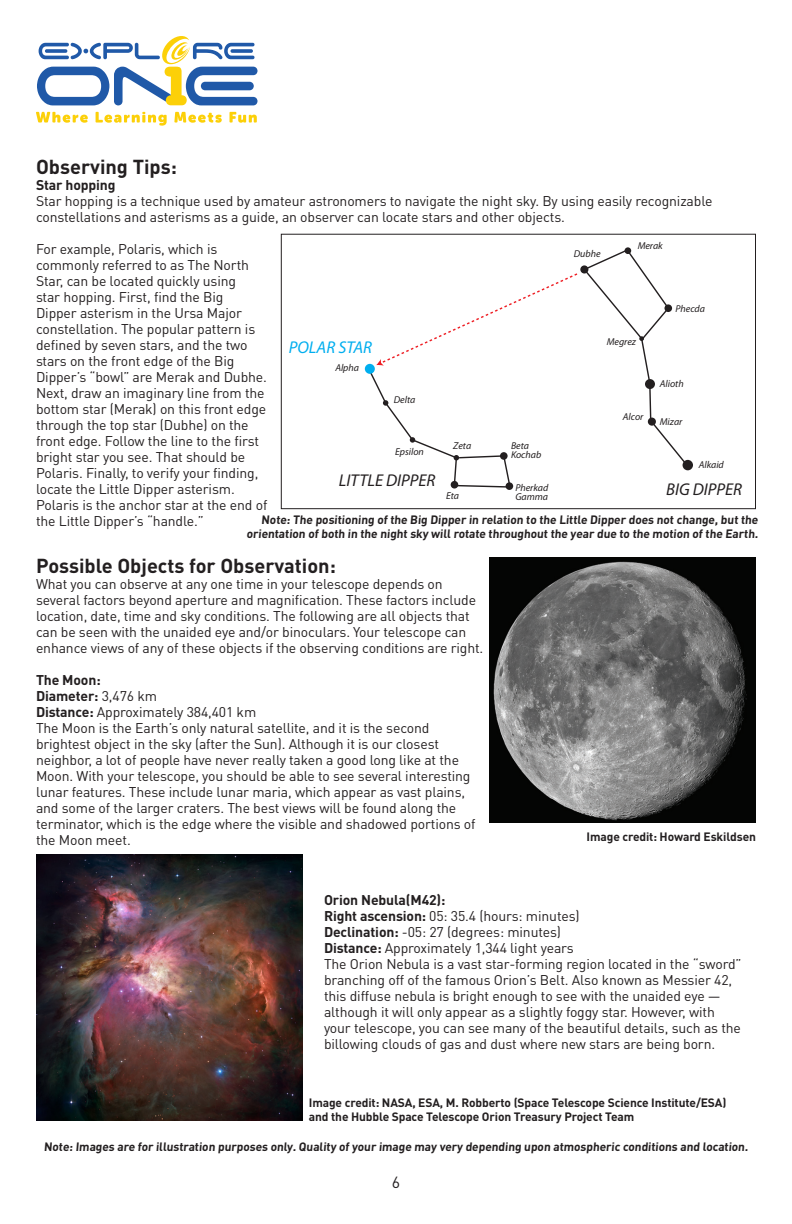
<style>
.page{position:relative;width:792px;height:1224px;background:#fff}
.page>*{position:absolute;margin:0;border:0;box-sizing:border-box;transform-origin:0 0}
.Fließtext_westeurop{font:700 20px "DIN Pro";color:#231f20}
.t1{font:italic 17.2px "Myriad Pro";color:#231f20}
.t2{font:italic 17.2px "Myriad Pro";color:#00aeef}
.t3{font:16px "DIN Pro";color:#231f20}
.Fließtext_westeurop-2{font:14px/16px "DIN Pro";letter-spacing:-.01em;color:#231f20}
.Fließtext_westeurop-3{font:700 14px "DIN Pro";letter-spacing:-.01em;color:#231f20}
.Fließtext_westeurop-4{font:700 12px/14px "DIN Pro";letter-spacing:-.01em;color:#231f20}
.t4{font:italic 10px/9.2px "Myriad Pro";color:#231f20}
.s1{font-weight:400}
.s2{font-weight:700}
</style>
<div class="page">
<svg style="left:37px;top:36px;width:221px;height:69px"></svg>
<svg style="left:36px;top:112px;width:52px;height:11px"></svg>
<svg style="left:96px;top:112px;width:71px;height:14px"></svg>
<svg style="left:174px;top:112px;width:48px;height:11px"></svg>
<svg style="left:230px;top:112px;width:27px;height:11px"></svg>
<svg style="left:280px;top:233px;width:476px;height:277px"></svg>
<img style="left:36px;top:854px;width:266px;height:267px">
<img style="left:489px;top:557px;width:267px;height:265px">
<p class="Fließtext_westeurop" style="left:36px;top:153px;width:143px">Observing Tips:</p>
<p class="Fließtext_westeurop-3" style="left:36px;top:175px;width:81px">Star hopping</p>
<p class="Fließtext_westeurop-2" style="left:36px;top:192px;width:678px">Star hopping is a technique used by amateur astronomers to navigate the night sky. By using easily recognizable constellations and asterisms as a guide, an observer can locate stars and other objects.</p>
<p class="Fließtext_westeurop-2" style="left:36px;top:240px;width:233px">For example, Polaris, which is commonly referred to as The North Star, can be located quickly using<br>star hopping. First, find the Big Dipper asterism in the Ursa Major constellation. The popular pattern is defined by seven stars, and the two stars on the front edge of the Big Dipper’s “bowl” are Merak and Dubhe.<br>Next, draw an imaginary line from the bottom star (Merak) on this front edge through the top star (Dubhe) on the front edge. Follow the line to the first bright star you see. That should be Polaris. Finally, to verify your finding, locate the Little Dipper asterism.<br>Polaris is the anchor star at the end of the Little Dipper’s “handle.”</p>
<p class="t4" style="left:638px;top:241px;width:27px">Merak</p>
<p class="t4" style="left:574px;top:249px;width:28px">Dubhe</p>
<p class="t1" style="left:56px;top:276px;width:83px">CASSIOPEIA</p>
<p class="t4" style="left:146px;top:294px;width:24px">Segin</p>
<p class="t4" style="left:675px;top:304px;width:31px">Phecda</p>
<p class="t4" style="left:103px;top:325px;width:24px">Ksora</p>
<p class="t4" style="left:607px;top:338px;width:31px">Megrez</p>
<p class="t2" style="left:289px;top:338px;width:85px">POLAR STAR</p>
<p class="t4" style="left:117px;top:353px;width:15px">Cih</p>
<p class="t4" style="left:335px;top:364px;width:25px">Alpha</p>
<p class="t4" style="left:63px;top:378px;width:30px">Shedar</p>
<p class="t4" style="left:660px;top:379px;width:25px">Alioth</p>
<p class="t4" style="left:394px;top:395px;width:23px">Delta</p>
<p class="t4" style="left:623px;top:413px;width:22px">Alcor</p>
<p class="t4" style="left:660px;top:418px;width:24px">Mizar</p>
<p class="t4" style="left:128px;top:422px;width:23px">Caph</p>
<p class="t4" style="left:453px;top:441px;width:19px">Zeta</p>
<p class="t4" style="left:511px;top:441px;width:32px">Beta<br>Kochab</p>
<p class="t4" style="left:515px;top:483px;width:34px">Pherkad</p>
<p class="t4" style="left:446px;top:491px;width:14px">Eta</p>
<p class="t4" style="left:515px;top:492px;width:34px">Gamma</p>
<p class="t4" style="left:395px;top:447px;width:30px">Epsilon</p>
<p class="t4" style="left:699px;top:461px;width:27px">Alkaid</p>
<p class="t1" style="left:339px;top:471px;width:98px">LITTLE DIPPER</p>
<p class="t1" style="left:666px;top:480px;width:78px">BIG DIPPER</p>
<p class="Fließtext_westeurop-4" style="left:246px;top:513px;width:515px;text-align:right">Note: The positioning of the Big Dipper in relation to the Little Dipper does not change, but the orientation of both in the night sky will rotate throughout the year due to the motion of the Earth.</p>
<p class="Fließtext_westeurop" style="left:36px;top:552px;width:301px">Possible Objects for Observation:</p>
<p class="Fließtext_westeurop-2" style="left:36px;top:576px;width:449px">What you can observe at any one time in your telescope depends on several factors beyond aperture and magnification. These factors include location, date, time and sky conditions. The following are all objects that can be seen with the unaided eye and/or binoculars. Your telescope can enhance views of any of these objects if the observing conditions are right.</p>
<p class="Fließtext_westeurop-3" style="left:36px;top:671px;width:66px">The Moon:</p>
<p class="Fließtext_westeurop-3" style="left:36px;top:687px;width:123px">Diameter: <span class="s1">3,476 km</span></p>
<p class="Fließtext_westeurop-2" style="left:36px;top:704px;width:222px"><span class="s2">Distance:</span> Approximately 384,401 km</p>
<p class="Fließtext_westeurop-2" style="left:36px;top:720px;width:441px">The Moon is the Earth’s only natural satellite, and it is the second brightest object in the sky (after the Sun). Although it is our closest neighbor, a lot of people have never really taken a good long like at the Moon. With your telescope, you should be able to see several interesting lunar features. These include lunar maria, which appear as vast plains, and some of the larger craters. The best views will be found along the terminator, which is the edge where the visible and shadowed portions of the Moon meet.</p>
<p class="Fließtext_westeurop-4" style="left:587px;top:829px;width:171px">Image credit: Howard Eskildsen</p>
<p class="Fließtext_westeurop-3" style="left:324px;top:890px;width:123px">Orion Nebula(M42):</p>
<p class="Fließtext_westeurop-2" style="left:324px;top:907px;width:257px"><span class="s2">Right ascension:</span> 05: 35.4 (hours: minutes)</p>
<p class="Fließtext_westeurop-2" style="left:324px;top:923px;width:239px"><span class="s2">Declination:</span> -05: 27 (degrees: minutes)</p>
<p class="Fließtext_westeurop-2" style="left:324px;top:939px;width:251px"><span class="s2">Distance:</span> Approximately 1,344 light years</p>
<p class="Fließtext_westeurop-2" style="left:324px;top:955px;width:419px">The Orion Nebula is a vast star-forming region located in the “sword” branching off of the famous Orion’s Belt. Also known as Messier 42, this diffuse nebula is bright enough to see with the unaided eye — although it will only appear as a slightly foggy star. However, with your telescope, you can see many of the beautiful details, such as the billowing clouds of gas and dust where new stars are being born.</p>
<p class="Fließtext_westeurop-4" style="left:309px;top:1095px;width:419px">Image credit: NASA, ESA, M. Robberto (Space Telescope Science Institute/ESA) and the Hubble Space Telescope Orion Treasury Project Team</p>
<p class="Fließtext_westeurop-4" style="left:44px;top:1139px;width:707px">Note: Images are for illustration purposes only. Quality of your image may very depending upon atmospheric conditions and location.</p>
<p class="t3" style="left:392px;top:1171px;width:10px">6</p>
</div>
